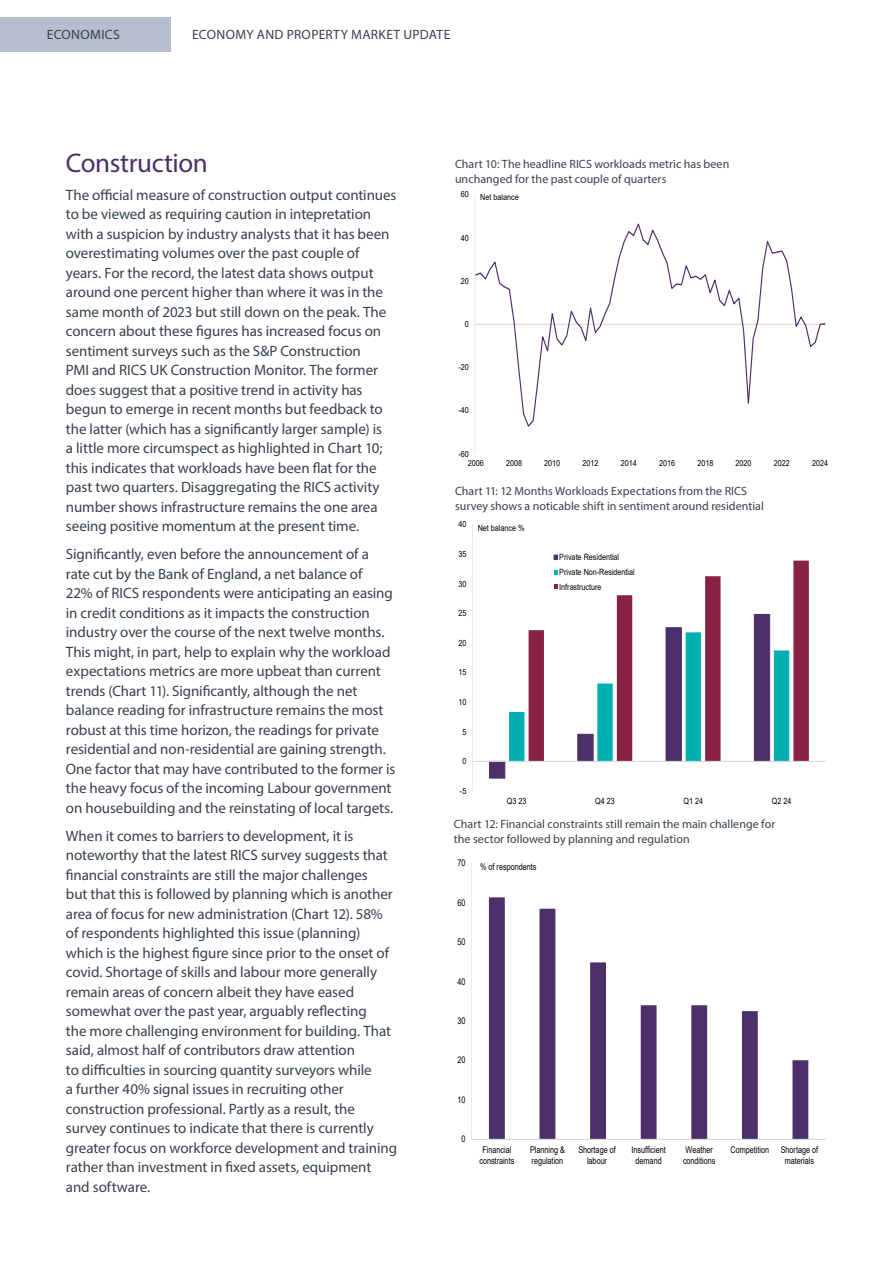
<style>
.page{position:relative;width:893px;height:1263px;background:#fff}
.page>*{position:absolute;margin:0;border:0;box-sizing:border-box;transform-origin:0 0}
.Body_Text{font:27px "Myriad Pro";letter-spacing:-.015em;color:#4d3069}
.Body_Text-2{font:15px/19.5px "Myriad Pro";letter-spacing:-.005em;color:#36424a}
.t1{font:13.5px "Myriad Pro";letter-spacing:.025em;color:#36424a}
.Chart_description_text{font:12px/15px "Myriad Pro";color:#36424a}
.t2{font:9.3px/10.6px "Arial";color:#000;text-align:center;scale:.78 1}
.t3{font:8.55px/14.9px "Arial";color:#000;scale:.84 1}
.t4{font:8.4px "Arial";color:#000;scale:.86 1}
</style>
<div class="page">
<div style="left:0;top:17px;width:171px;height:34px;background:#b4becd"></div>
<hr style="left:475px;top:195px;width:1px;height:259px;background:#e8e8e8">
<svg style="left:475px;top:221px;width:351px;height:207px"></svg>
<svg style="left:489px;top:630px;width:40px;height:148px"></svg>
<svg style="left:509px;top:632px;width:20px;height:129px"></svg>
<svg style="left:529px;top:561px;width:280px;height:200px"></svg>
<hr style="left:472px;top:524px;width:1px;height:267px;background:#e8e8e8">
<hr style="left:473px;top:761px;width:353px;height:1px;background:#d9d9d9">
<svg style="left:554px;top:555px;width:4px;height:5px"></svg>
<svg style="left:554px;top:570px;width:4px;height:4px"></svg>
<svg style="left:554px;top:585px;width:4px;height:4px"></svg>
<svg style="left:489px;top:897px;width:319px;height:242px"></svg>
<hr style="left:471px;top:863px;width:1px;height:276px;background:#e8e8e8">
<hr style="left:472px;top:1139px;width:354px;height:1px;background:#d9d9d9">
<p class="t1" style="left:47px;top:26px;width:74px">ECONOMICS</p>
<p class="t1" style="left:192px;top:26px;width:260px">ECONOMY AND PROPERTY MARKET UPDATE</p>
<p class="Body_Text" style="left:66px;top:146px;width:143px">Construction</p>
<p class="Body_Text-2" style="left:66px;top:185px;width:332px">The official measure of construction output continues to be viewed as requiring caution in intepretation with a suspicion by industry analysts that it has been overestimating volumes over the past couple of years. For the record, the latest data shows output around one percent higher than where it was in the same month of 2023 but still down on the peak. The concern about these figures has increased focus on sentiment surveys such as the S&amp;P Construction<br>PMI and RICS UK Construction Monitor. The former does suggest that a positive trend in activity has begun to emerge in recent months but feedback to the latter (which has a significantly larger sample) is<br>a little more circumspect as highlighted in Chart 10; this indicates that workloads have been flat for the past two quarters. Disaggregating the RICS activity number shows infrastructure remains the one area seeing positive momentum at the present time.</p>
<p class="Body_Text-2" style="left:66px;top:544px;width:331px">Significantly, even before the announcement of a rate cut by the Bank of England, a net balance of<br>22% of RICS respondents were anticipating an easing in credit conditions as it impacts the construction industry over the course of the next twelve months.<br>This might, in part, help to explain why the workload expectations metrics are more upbeat than current trends (Chart 11). Significantly, although the net balance reading for infrastructure remains the most robust at this time horizon, the readings for private residential and non-residential are gaining strength.<br>One factor that may have contributed to the former is the heavy focus of the incoming Labour government on housebuilding and the reinstating of local targets.</p>
<p class="Body_Text-2" style="left:66px;top:826px;width:333px">When it comes to barriers to development, it is noteworthy that the latest RICS survey suggests that financial constraints are still the major challenges<br>but that this is followed by planning which is another area of focus for new administration (Chart 12). 58% of respondents highlighted this issue (planning) which is the highest figure since prior to the onset of covid. Shortage of skills and labour more generally remain areas of concern albeit they have eased somewhat over the past year, arguably reflecting<br>the more challenging environment for building. That said, almost half of contributors draw attention<br>to difficulties in sourcing quantity surveyors while<br>a further 40% signal issues in recruiting other construction professional. Partly as a result, the survey continues to indicate that there is currently greater focus on workforce development and training rather than investment in fixed assets, equipment and software.</p>
<p class="Chart_description_text" style="left:455px;top:156px;width:276px">Chart 10: The headline RICS workloads metric has been unchanged for the past couple of quarters</p>
<p class="t4" style="left:461px;top:189px;width:11px">60</p>
<p class="t4" style="left:480px;top:191px;width:46px">Net balance</p>
<p class="t4" style="left:461px;top:232px;width:11px">40</p>
<p class="t4" style="left:461px;top:275px;width:11px">20</p>
<p class="t4" style="left:465px;top:318px;width:6px">0</p>
<p class="t4" style="left:458px;top:361px;width:14px">-20</p>
<p class="t4" style="left:458px;top:405px;width:14px">-40</p>
<p class="t4" style="left:458px;top:448px;width:14px">-60</p>
<p class="t4" style="left:468px;top:458px;width:20px">2006</p>
<p class="t4" style="left:506px;top:458px;width:20px">2008</p>
<p class="t4" style="left:544px;top:458px;width:20px">2010</p>
<p class="t4" style="left:583px;top:458px;width:20px">2012</p>
<p class="t4" style="left:621px;top:458px;width:20px">2014</p>
<p class="t4" style="left:659px;top:458px;width:20px">2016</p>
<p class="t4" style="left:697px;top:458px;width:20px">2018</p>
<p class="t4" style="left:736px;top:458px;width:20px">2020</p>
<p class="t4" style="left:774px;top:458px;width:20px">2022</p>
<p class="t4" style="left:812px;top:458px;width:20px">2024</p>
<p class="Chart_description_text" style="left:455px;top:483px;width:310px">Chart 11: 12 Months Workloads Expectations from the RICS survey shows a noticable shift in sentiment around residential</p>
<p class="t3" style="left:458px;top:517px;width:11px">40</p>
<p class="t3" style="left:458px;top:546px;width:11px">35</p>
<p class="t3" style="left:458px;top:576px;width:11px">30</p>
<p class="t3" style="left:458px;top:606px;width:11px">25</p>
<p class="t3" style="left:458px;top:635px;width:11px">20</p>
<p class="t3" style="left:458px;top:665px;width:11px">15</p>
<p class="t3" style="left:458px;top:694px;width:11px">10</p>
<p class="t3" style="left:462px;top:724px;width:6px">5</p>
<p class="t3" style="left:462px;top:754px;width:6px">0</p>
<p class="t3" style="left:460px;top:783px;width:9px">-5</p>
<p class="t3" style="left:478px;top:520px;width:57px">Net balance %</p>
<p class="t3" style="left:559px;top:550px;width:91px">Private Residential<br>Private Non-Residential<br>Infrastructure</p>
<p class="t3" style="left:507px;top:793px;width:25px">Q3 23</p>
<p class="t3" style="left:595px;top:793px;width:25px">Q4 23</p>
<p class="t3" style="left:683px;top:793px;width:25px">Q1 24</p>
<p class="t3" style="left:772px;top:793px;width:25px">Q2 24</p>
<p class="Chart_description_text" style="left:454px;top:816px;width:323px">Chart 12: Financial constraints still remain the main challenge for the sector followed by planning and regulation</p>
<p class="t2" style="left:457px;top:857px;width:12px">70</p>
<p class="t2" style="left:457px;top:897px;width:12px">60</p>
<p class="t2" style="left:457px;top:936px;width:12px">50</p>
<p class="t2" style="left:457px;top:976px;width:12px">40</p>
<p class="t2" style="left:457px;top:1015px;width:12px">30</p>
<p class="t2" style="left:457px;top:1055px;width:12px">20</p>
<p class="t2" style="left:457px;top:1094px;width:12px">10</p>
<p class="t2" style="left:461px;top:1134px;width:7px">0</p>
<p class="t2" style="left:480px;top:862px;width:74px">% of respondents</p>
<p class="t2" style="left:479px;top:1145px;width:46px">Financial constraints</p>
<p class="t2" style="left:530px;top:1145px;width:46px;text-align:left">Planning &amp; regulation</p>
<p class="t2" style="left:578px;top:1145px;width:49px">Shortage of labour</p>
<p class="t2" style="left:631px;top:1145px;width:46px">Insufficient demand</p>
<p class="t2" style="left:683px;top:1145px;width:43px;text-align:left">Weather conditions</p>
<p class="t2" style="left:731px;top:1145px;width:51px">Competition</p>
<p class="t2" style="left:781px;top:1145px;width:49px">Shortage of materials</p>
</div>
